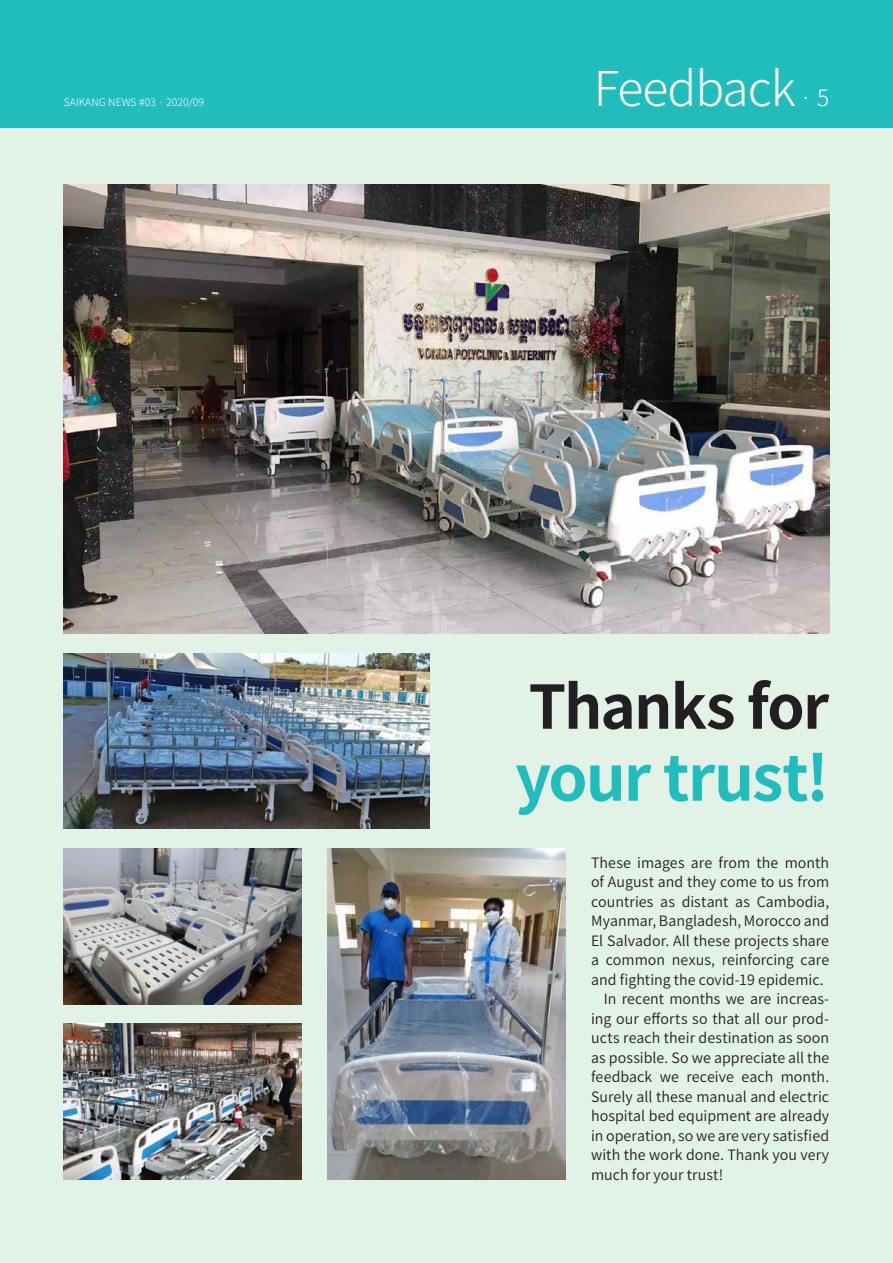
<style>
.page{position:relative;width:893px;height:1263px;background:#e3f2e7}
.page>*{position:absolute;margin:0;border:0;box-sizing:border-box;transform-origin:0 0}
.SN___Title_1{font:700 63px "Noto Sans CJ Ksc";letter-spacing:-.03em;color:#21bdbd}
.SN___Title_1-2{font:700 60px "Noto Sans CJ Ksc";letter-spacing:-.03em;color:#231f20}
.Head___Page{font:300 48px "Noto Sans CJ Ksc";letter-spacing:-.02em;color:#fff}
.SN___Text{font:600 14.25px/19.5px "Noto Sans CJ Ksc";letter-spacing:.005em;color:#231f20;text-align:justify}
.t1{font:300 10.5px "Noto Sans CJ Ksc";color:#fff}
.s1{font-size:22.5px}
</style>
<div class="page">
<img style="left:327px;top:848px;width:239px;height:331px">
<img style="left:64px;top:848px;width:238px;height:156px">
<img style="left:64px;top:1023px;width:238px;height:156px">
<img style="left:64px;top:185px;width:765px;height:448px">
<img style="left:64px;top:653px;width:365px;height:175px">
<div style="left:0;top:0;width:893px;height:128px;background:#21bdbd"></div>
<p class="t1" style="left:64px;top:97px;width:142px">SAIKANG NEWS #03 · 2020/09</p>
<p class="Head___Page" style="left:594px;top:62px;width:237px">Feedback <span class="s1">· 5</span></p>
<p class="SN___Title_1-2" style="left:529px;top:673px;width:302px">Thanks for</p>
<p class="SN___Title_1" style="left:515px;top:742px;width:316px">your trust!</p>
<p class="SN___Text" style="left:591px;top:853px;width:240px">These images are from the month of August and they come to us from countries as distant as Cambodia, Myanmar, Bangladesh, Morocco and El Salvador. All these projects share a common nexus, reinforcing care and fighting the covid-19 epidemic.</p>
<p class="SN___Text" style="left:591px;top:989px;width:240px;text-indent:13px">In recent months we are increas&shy;ing our efforts so that all our prod&shy;ucts reach their destination as soon as possible. So we appreciate all the feedback we receive each month.<br>Surely all these manual and electric hospital bed equipment are already in operation, so we are very satisfied with the work done. Thank you very much for your trust!</p>
</div>
